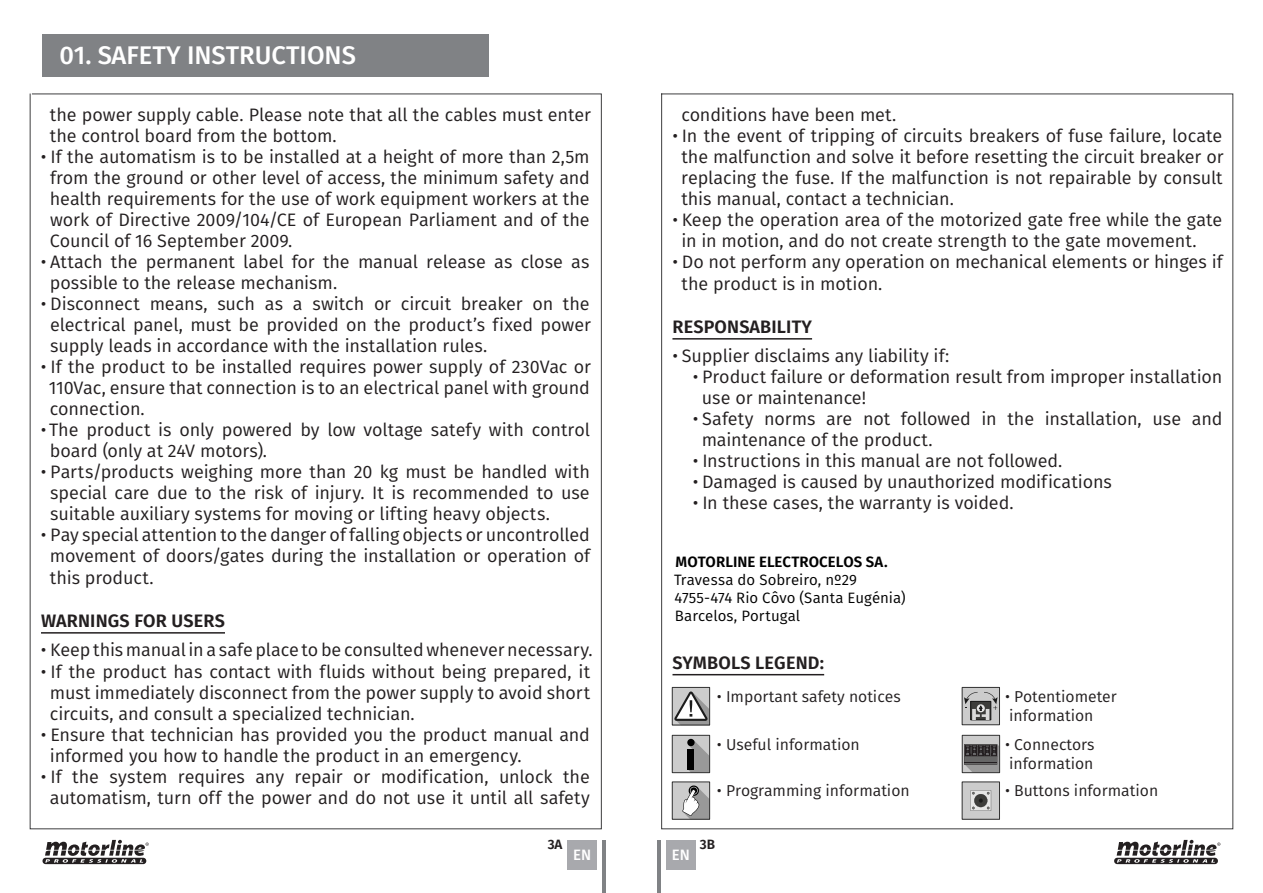
<style>
.page{position:relative;width:1263px;height:893px;background:#fff}
.page>*{position:absolute;margin:0;border:0;box-sizing:border-box;transform-origin:0 0}
.t1{font:500 25.5px "Fira Sans";color:#fff}
.t2{font:18px/21px "Fira Sans";letter-spacing:-.005em;color:#231f20}
.t3{font:600 18px "Fira Sans";letter-spacing:.01em;color:#231f20}
.t4{font:15.75px/18.9px "Fira Sans";color:#231f20}
.t5{font:15px/18px "Fira Sans";letter-spacing:.005em;color:#000}
.t6{font:500 15px "Fira Sans";color:#fff}
.t7{font:600 13.5px "Fira Sans";color:#231f20}
.s1{font-weight:600}
</style>
<div class="page">
<div style="left:666px;top:840px;width:30px;height:29px;background:#a8a9ad"></div>
<div style="left:567px;top:840px;width:30px;height:29px;background:#a8a9ad"></div>
<hr style="left:603px;top:840px;width:3px;height:53px;background:#808285">
<hr style="left:657px;top:840px;width:3px;height:53px;background:#808285">
<div style="left:43px;top:34px;width:446px;height:43px;background:#808285"></div>
<svg style="left:1114px;top:840px;width:106px;height:24px"></svg>
<svg style="left:43px;top:840px;width:106px;height:24px"></svg>
<svg style="left:29px;top:93px;width:573px;height:737px"></svg>
<hr style="left:41px;top:632px;width:184px;height:2px;background:#231f20">
<div style="left:962px;top:735px;width:37px;height:38px;background:#ccc"></div>
<div style="left:962px;top:735px;width:38px;height:38px;border:1px solid #333"></div>
<svg style="left:964px;top:744px;width:35px;height:29px"></svg>
<div style="left:672px;top:782px;width:38px;height:37px;background:#ccc"></div>
<div style="left:672px;top:781px;width:38px;height:39px;border:1px solid #333"></div>
<svg style="left:682px;top:785px;width:28px;height:34px"></svg>
<div style="left:672px;top:687px;width:38px;height:38px;background:#ccc"></div>
<svg style="left:674px;top:691px;width:34px;height:32px"></svg>
<div style="left:672px;top:687px;width:38px;height:38px;border:1px solid #333"></div>
<div style="left:672px;top:735px;width:38px;height:38px;background:#ccc"></div>
<svg style="left:687px;top:740px;width:21px;height:31px"></svg>
<div style="left:687px;top:749px;width:7px;height:20px;background:#000"></div>
<div style="left:687px;top:739px;width:8px;height:7px;background:#000;border-radius:50%"></div>
<div style="left:672px;top:735px;width:38px;height:38px;border:1px solid #333"></div>
<div style="left:962px;top:782px;width:37px;height:37px;background:#ccc"></div>
<svg style="left:970px;top:790px;width:21px;height:21px"></svg>
<div style="left:962px;top:781px;width:38px;height:39px;border:1px solid #333"></div>
<div style="left:962px;top:687px;width:37px;height:38px;background:#ccc"></div>
<div style="left:962px;top:687px;width:38px;height:38px;border:1px solid #333"></div>
<svg style="left:964px;top:692px;width:33px;height:28px"></svg>
<hr style="left:672px;top:674px;width:152px;height:1px;background:#231f20">
<hr style="left:672px;top:338px;width:140px;height:2px;background:#231f20">
<p class="t1" style="left:60px;top:35px;width:298px">01. SAFETY INSTRUCTIONS</p>
<p class="t2" style="left:50px;top:104px;width:543px">the power supply cable. Please note that all the cables must enter the control board from the bottom.</p>
<p class="t2" style="left:50px;top:146px;width:542px;text-align:justify;text-indent:-9px">• If the automatism is to be installed at a height of more than 2,5m from the ground or other level of access, the minimum safety and health requirements for the use of work equipment workers at the work of Directive 2009/104/CE of European Parliament and of the Council of 16 September 2009.</p>
<p class="t2" style="left:50px;top:251px;width:541px;text-indent:-9px">• Attach the permanent label for the manual release as close as possible to the release mechanism.</p>
<p class="t2" style="left:50px;top:293px;width:542px;text-align:justify;text-indent:-9px">• Disconnect means, such as a switch or circuit breaker on the electrical panel, must be provided on the product’s fixed power supply leads in accordance with the installation rules.</p>
<p class="t2" style="left:49px;top:356px;width:544px;text-align:justify;text-indent:-8px">• If the product to be installed requires power supply of 230Vac or 110Vac, ensure that connection is to an electrical panel with ground connection.</p>
<p class="t2" style="left:50px;top:419px;width:542px;text-indent:-9px">• The product is only powered by low voltage satefy with control board (only at 24V motors).</p>
<p class="t2" style="left:50px;top:461px;width:541px;text-align:justify;text-indent:-9px">• Parts/products weighing more than 20 kg must be handled with special care due to the risk of injury. It is recommended to use suitable auxiliary systems for moving or lifting heavy objects.</p>
<p class="t2" style="left:50px;top:524px;width:542px;text-align:justify;text-indent:-9px">• Pay special attention to the danger of falling objects or uncontrolled movement of doors/gates during the installation or operation of this product.</p>
<p class="t3" style="left:41px;top:606px;width:185px">WARNINGS FOR USERS</p>
<p class="t2" style="left:41px;top:639px;width:553px">• Keep this manual in a safe place to be consulted whenever necessary.</p>
<p class="t2" style="left:50px;top:660px;width:542px;text-align:justify;text-indent:-9px">• If the product has contact with fluids without being prepared, it must immediately disconnect from the power supply to avoid short circuits, and consult a specialized technician.</p>
<p class="t2" style="left:50px;top:723px;width:541px;text-indent:-9px">• Ensure that technician has provided you the product manual and informed you how to handle the product in an emergency.</p>
<p class="t2" style="left:41px;top:765px;width:550px;text-align:center">• If the system requires any repair or modification, unlock the automatism, turn off the power and do not use it until all safety</p>
<p class="t2" style="left:681px;top:104px;width:217px">conditions have been met.</p>
<p class="t2" style="left:681px;top:125px;width:544px;text-align:justify;text-indent:-9px">• In the event of tripping of circuits breakers of fuse failure, locate the malfunction and solve it before resetting the circuit breaker or replacing the fuse. If the malfunction is not repairable by consult this manual, contact a technician.</p>
<p class="t2" style="left:681px;top:209px;width:542px;text-indent:-9px">• Keep the operation area of the motorized gate free while the gate in in motion, and do not create strength to the gate movement.</p>
<p class="t2" style="left:681px;top:251px;width:543px;line-height:21.6px;text-indent:-9px">• Do not perform any operation on mechanical elements or hinges if the product is in motion.</p>
<p class="t3" style="left:672px;top:312px;width:141px">RESPONSABILITY</p>
<p class="t2" style="left:672px;top:345px;width:278px">• Supplier disclaims any liability if:</p>
<p class="t2" style="left:702px;top:366px;width:522px;text-indent:-9px">• Product failure or deformation result from improper installation use or maintenance!</p>
<p class="t2" style="left:702px;top:408px;width:522px;text-indent:-9px">• Safety norms are not followed in the installation, use and maintenance of the product.</p>
<p class="t2" style="left:693px;top:450px;width:371px">• Instructions in this manual are not followed.</p>
<p class="t2" style="left:693px;top:471px;width:421px">• Damaged is caused by unauthorized modifications</p>
<p class="t2" style="left:693px;top:492px;width:322px">• In these cases, the warranty is voided.</p>
<p class="t5" style="left:674px;top:553px;width:233px"><span class="s1">MOTORLINE ELECTROCELOS SA.<br></span>Travessa do Sobreiro, nº29<br>4755-474 Rio Côvo (Santa Eugénia)<br>Barcelos, Portugal</p>
<p class="t3" style="left:672px;top:648px;width:153px">SYMBOLS LEGEND:</p>
<p class="t4" style="left:717px;top:686px;width:185px">• Important safety notices</p>
<p class="t4" style="left:717px;top:734px;width:144px">• Useful information</p>
<p class="t4" style="left:717px;top:781px;width:194px">• Programming information</p>
<p class="t4" style="left:1005px;top:686px;width:113px">• Potentiometer information</p>
<p class="t4" style="left:1005px;top:734px;width:91px">• Connectors information</p>
<p class="t4" style="left:1005px;top:781px;width:155px">• Buttons information</p>
<p class="t7" style="left:548px;top:833px;width:16px">3A</p>
<p class="t7" style="left:700px;top:833px;width:17px">3B</p>
<p class="t6" style="left:573px;top:842px;width:20px">EN</p>
<p class="t6" style="left:672px;top:842px;width:20px">EN</p>
</div>
